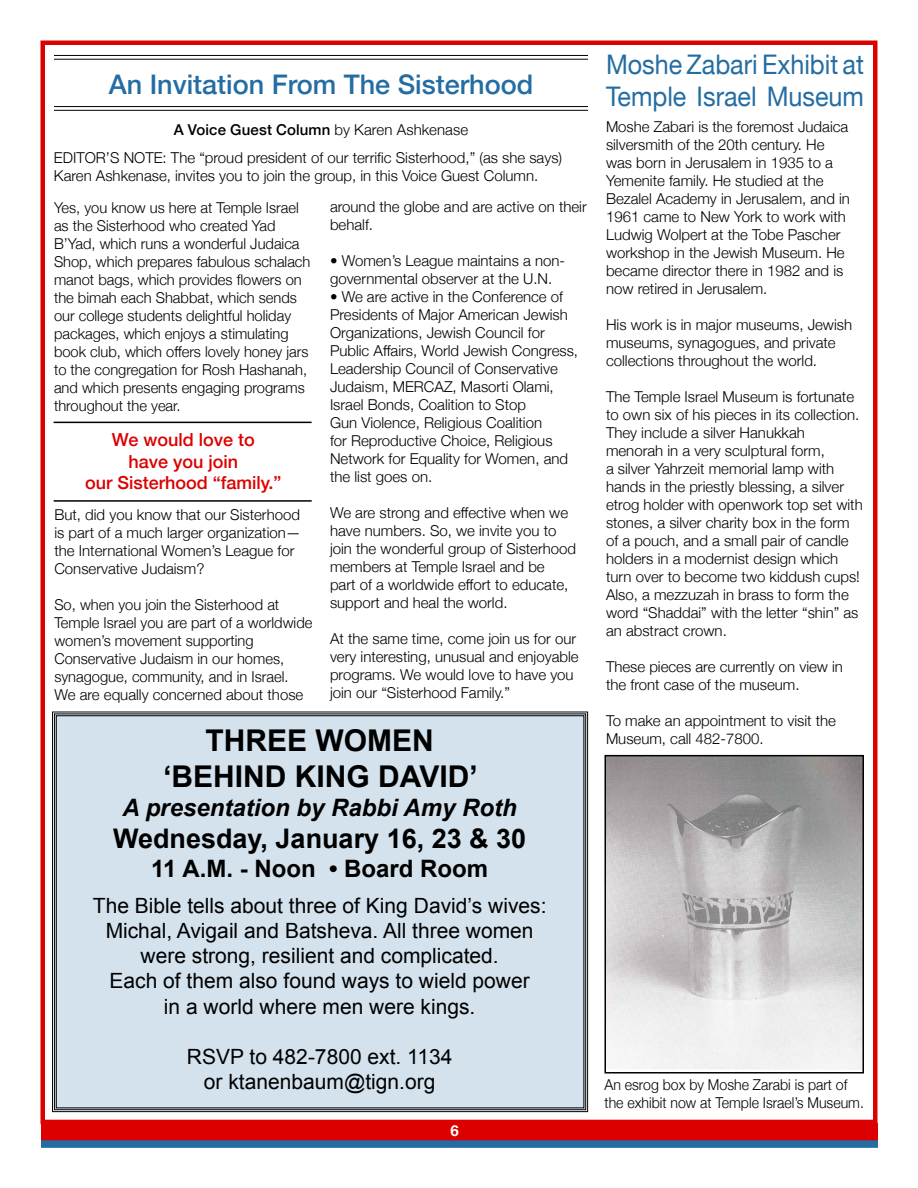
<style>
.page{position:relative;width:918px;height:1188px;background:#fff}
.page>*{position:absolute;margin:0;border:0;box-sizing:border-box;transform-origin:0 0}
.t1{font:700 30px/36px "Arial";color:#000;text-align:center}
.t2{font:27px/32.4px "Helvetica Neue";color:#236da3;scale:.93 1}
.t3{font:500 27px "Helvetica Neue";color:#236da3}
.t4{font:700 27px "Arial";color:#000}
.t5{font:italic 700 24px "Arial";color:#000}
.t6{font:700 24px "Arial";color:#000}
.t7{font:21px/25.2px "Arial";color:#000;text-align:center}
.t8{font:500 18px/21.6px "Helvetica Neue";color:#dc0000;text-align:center}
.t9{font:300 15px/18px "Helvetica Neue";color:#000}
.t10{font:300 15px/18px "Helvetica Neue";color:#000;scale:.94 1}
.t11{font:500 15px "Helvetica Neue";letter-spacing:.01em;color:#000}
.t12{font:700 15px "Helvetica Neue";color:#fff}
.s1{font-weight:300}
</style>
<div class="page">
<div style="left:41px;top:1124px;width:837px;height:17px;background:#dc0000"></div>
<div style="left:41px;top:1140px;width:837px;height:8px;background:#236da3"></div>
<div style="left:40px;top:40px;width:838px;height:1084px;border:4px solid #dc0000"></div>
<hr style="left:54px;top:106px;width:534px;height:1px;background:#000">
<hr style="left:54px;top:110px;width:534px;height:1px;background:#000">
<hr style="left:54px;top:55px;width:534px;height:1px;background:#000">
<hr style="left:54px;top:59px;width:534px;height:1px;background:#000">
<hr style="left:54px;top:422px;width:258px;height:1px;background:#000">
<hr style="left:54px;top:500px;width:258px;height:2px;background:#000">
<img style="left:607px;top:758px;width:254px;height:312px">
<div style="left:604px;top:755px;width:260px;height:319px;border:2px solid #000"></div>
<div style="left:52px;top:711px;width:536px;height:401px;background:#d3e2ed"></div>
<h2 class="t3" style="left:109px;top:63px;width:426px">An Invitation From The Sisterhood</h2>
<p class="t11" style="left:174px;top:117px;width:296px">A Voice Guest Column <span class="s1">by Karen Ashkenase</span></p>
<p class="t9" style="left:54px;top:148px;width:510px">EDITOR’S NOTE: The “proud president of our terrific Sisterhood,” (as she says)<br>Karen Ashkenase, invites you to join the group, in this Voice Guest Column.</p>
<p class="t9" style="left:54px;top:198px;width:258px">Yes, you know us here at Temple Israel as the Sisterhood who created Yad B’Yad, which runs a wonderful Judaica Shop, which prepares fabulous schalach manot bags, which provides flowers on the bimah each Shabbat, which sends our college students delightful holiday packages, which enjoys a stimulating book club, which offers lovely honey jars to the congregation for Rosh Hashanah, and which presents engaging programs throughout the year.</p>
<p class="t9" style="left:330px;top:196px;width:258px">around the globe and are active on their behalf.</p>
<p class="t9" style="left:330px;top:250px;width:237px">• Women’s League maintains a non&shy;governmental observer at the U.N.</p>
<p class="t9" style="left:330px;top:286px;width:250px">• We are active in the Conference of Presidents of Major American Jewish Organizations, Jewish Council for Public Affairs, World Jewish Congress, Leadership Council of Conservative Judaism, MERCAZ, Masorti Olami, Israel Bonds, Coalition to Stop<br>Gun Violence, Religious Coalition<br>for Reproductive Choice, Religious Network for Equality for Women, and the list goes on.</p>
<p class="t9" style="left:330px;top:502px;width:248px">We are strong and effective when we have numbers. So, we invite you to join the wonderful group of Sisterhood members at Temple Israel and be<br>part of a worldwide effort to educate, support and heal the world.</p>
<p class="t9" style="left:330px;top:628px;width:250px">At the same time, come join us for our very interesting, unusual and enjoyable programs. We would love to have you join our “Sisterhood Family.”</p>
<p class="t8" style="left:85px;top:427px;width:198px">We would love to<br>have you join<br>our Sisterhood “family.”</p>
<p class="t9" style="left:54px;top:505px;width:248px">But, did you know that our Sisterhood is part of a much larger organization— the International Women’s League for Conservative Judaism?</p>
<p class="t9" style="left:54px;top:595px;width:260px">So, when you join the Sisterhood at Temple Israel you are part of a worldwide women’s movement supporting Conservative Judaism in our homes, synagogue, community, and in Israel.<br>We are equally concerned about those</p>
<h1 class="t1" style="left:163px;top:723px;width:316px">three women ‘Behind king David’</h1>
<h3 class="t5" style="left:123px;top:792px;width:396px">A presentation by Rabbi Amy Roth</h3>
<h2 class="t4" style="left:113px;top:821px;width:415px">Wednesday, January 16, 23 &amp; 30</h2>
<h3 class="t6" style="left:151px;top:853px;width:338px">11 A.M. - Noon • Board Room</h3>
<h3 class="t7" style="left:93px;top:893px;width:455px">The Bible tells about three of King David’s wives:<br>Michal, Avigail and Batsheva. All three women were strong, resilient and complicated.<br>Each of them also found ways to wield power<br>in a world where men were kings.</h3>
<h3 class="t7" style="left:187px;top:1044px;width:267px">RSVP to 482-7800 ext. 1134 or ktanenbaum@tign.org</h3>
<p class="t12" style="left:450px;top:1119px;width:10px">6</p>
<h2 class="t2" style="left:606px;top:50px;width:279px">Moshe Zabari Exhibit at<br>Temple Israel Museum</h2>
<p class="t9" style="left:606px;top:116px;width:245px">Moshe Zabari is the foremost Judaica silversmith of the 20th century. He was born in Jerusalem in 1935 to a Yemenite family. He studied at the Bezalel Academy in Jerusalem, and in 1961 came to New York to work with Ludwig Wolpert at the Tobe Pascher workshop in the Jewish Museum. He became director there in 1982 and is now retired in Jerusalem.</p>
<p class="t9" style="left:606px;top:314px;width:248px">His work is in major museums, Jewish museums, synagogues, and private collections throughout the world.</p>
<p class="t9" style="left:606px;top:386px;width:258px">The Temple Israel Museum is fortunate to own six of his pieces in its collection.<br>They include a silver Hanukkah menorah in a very sculptural form,<br>a silver Yahrzeit memorial lamp with hands in the priestly blessing, a silver etrog holder with openwork top set with stones, a silver charity box in the form of a pouch, and a small pair of candle holders in a modernist design which turn over to become two kiddush cups!<br>Also, a mezzuzah in brass to form the word “Shaddai” with the letter “shin” as an abstract crown.</p>
<p class="t9" style="left:606px;top:656px;width:239px">These pieces are currently on view in the front case of the museum.</p>
<p class="t9" style="left:606px;top:710px;width:232px">To make an appointment to visit the<br>Museum, call 482-7800.</p>
<p class="t10" style="left:604px;top:1074px;width:278px">An esrog box by Moshe Zarabi is part of the exhibit now at Temple Israel’s Museum.</p>
</div>
